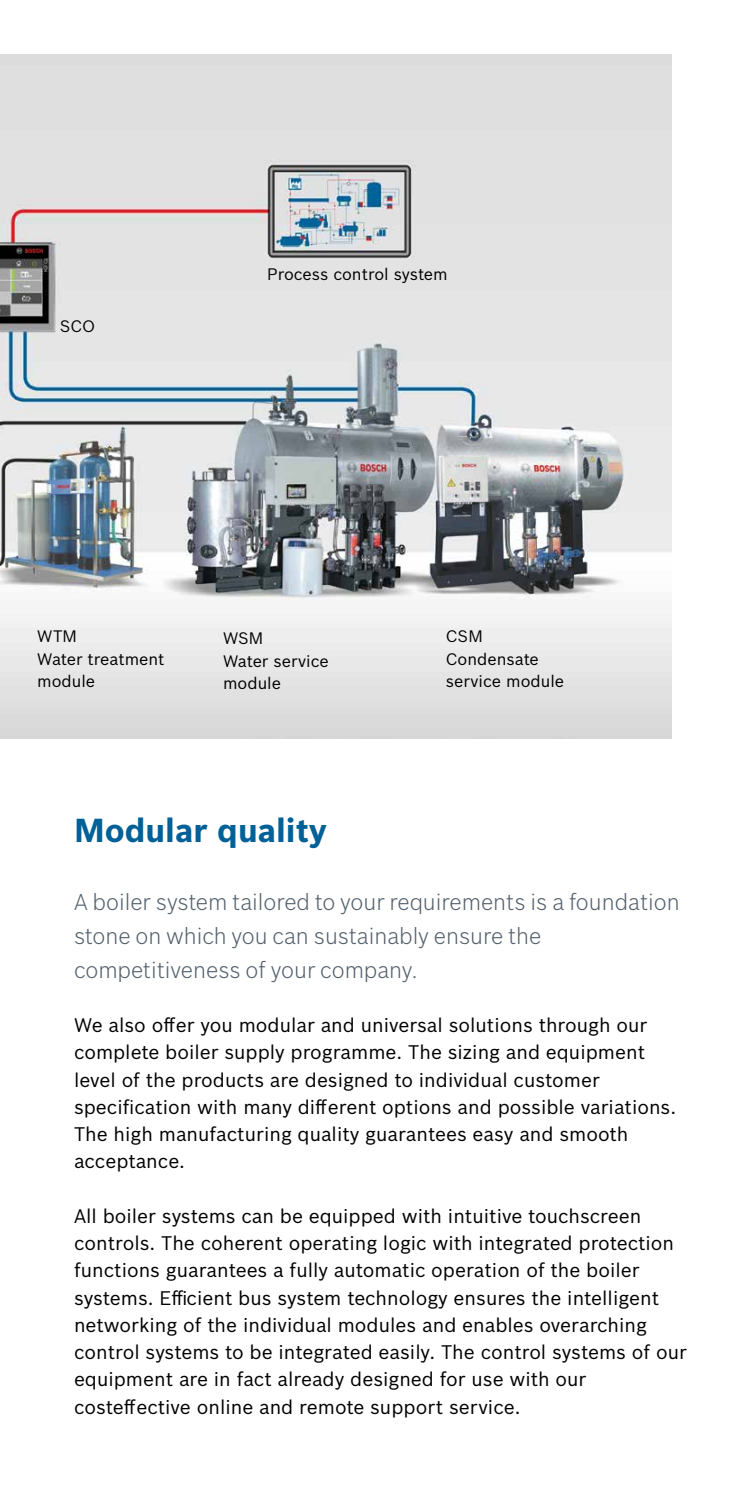
<style>
.page{position:relative;width:745px;height:1489px;background:#fff}
.page>*{position:absolute;margin:0;border:0;box-sizing:border-box;transform-origin:0 0}
.t1{font:700 32.5px "Bosch Sans";color:#006098}
.t2{font:300 22.5px/34px "Bosch Sans";color:#525f6b}
.t3{font:19.25px/27.2px "Bosch Sans";color:#000}
.t4{font:16.25px/22.8px "Bosch Sans";color:#000}
</style>
<div class="page">
<img style="left:0;top:55px;width:670px;height:683px">
<p class="t4" style="left:60px;top:313px;width:37px">SCO</p>
<p class="t4" style="left:267px;top:262px;width:182px">Process control system</p>
<p class="t4" style="left:37px;top:623px;width:129px">WTM<br>Water treatment module</p>
<p class="t4" style="left:223px;top:625px;width:107px">WSM<br>Water service module</p>
<p class="t4" style="left:445px;top:623px;width:120px">CSM<br>Condensate service module</p>
<h1 class="t1" style="left:74px;top:805px;width:254px">Modular quality</h1>
<p class="t2" style="left:74px;top:883px;width:607px">A boiler system tailored to your requirements is a foundation stone on which you can sustainably ensure the competitiveness of your company.</p>
<p class="t3" style="left:74px;top:1010px;width:603px">We also offer you modular and universal solutions through our complete boiler supply programme. The sizing and equipment level of the products are designed to individual customer specification with many different options and possible variations.<br>The high manufacturing quality guarantees easy and smooth acceptance.</p>
<p class="t3" style="left:74px;top:1200px;width:614px">All boiler systems can be equipped with intuitive touchscreen controls. The coherent operating logic with integrated protection functions guarantees a fully automatic operation of the boiler systems. Efficient bus system technology ensures the intelligent networking of the individual modules and enables overarching control systems to be integrated easily. The control systems of our equipment are in fact already designed for use with our costeffective online and remote support service.</p>
</div>
